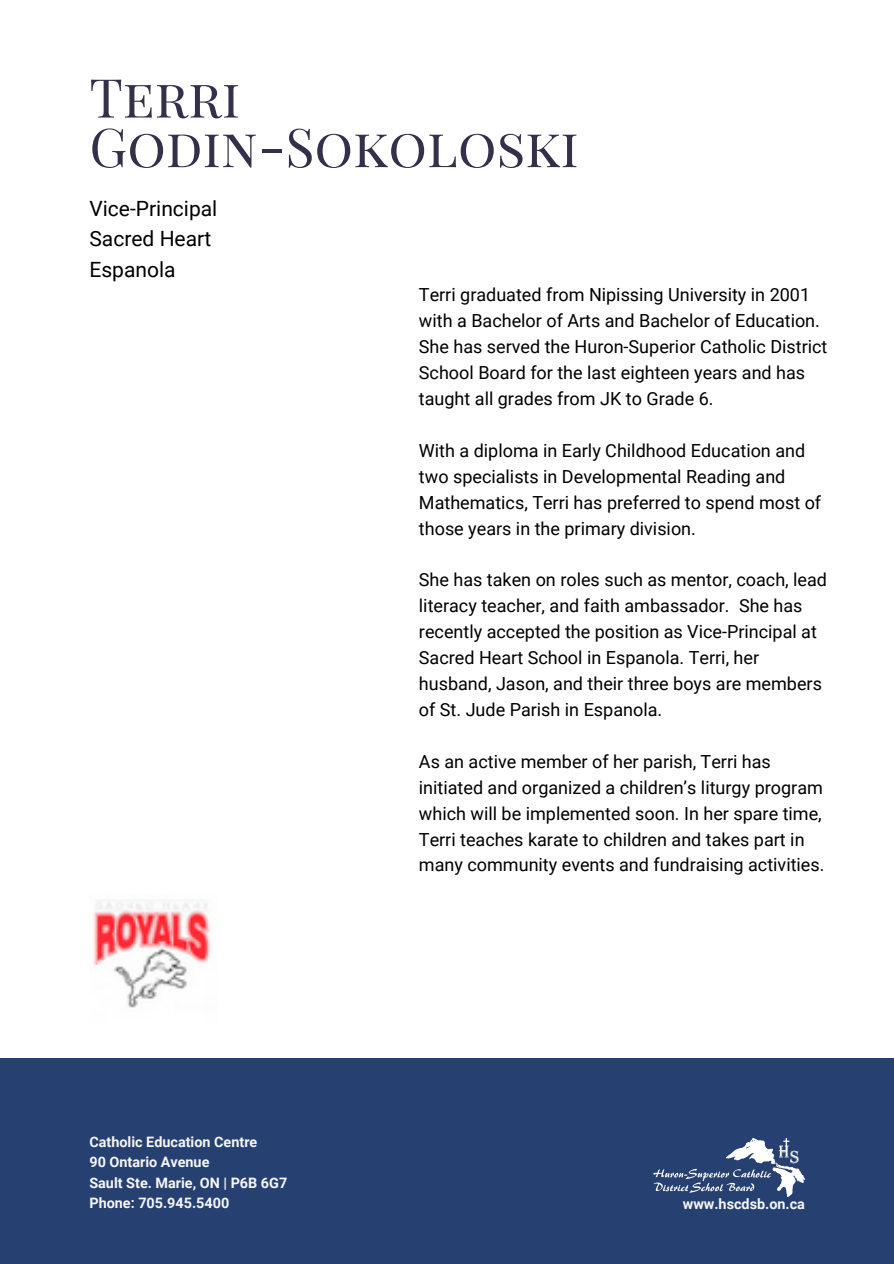
<style>
.page{position:relative;width:894px;height:1264px;background:#fff}
.page>*{position:absolute;margin:0;border:0;box-sizing:border-box;transform-origin:0 0}
.t1{font:53.7px/49.5px "Playfair Display SC";color:#342f4b}
.t2{font:21px/30.5px "Roboto";color:#000}
.t3{font:18px/26px "Roboto";color:#000}
.t4{font:700 14.4px/20.2px "Roboto";color:#f6f6f6}
</style>
<div class="page">
<div style="left:0;top:1058px;width:893px;height:205px;background:#274072"></div>
<img style="left:653px;top:1138px;width:151px;height:58px">
<img style="left:93px;top:901px;width:117px;height:107px">
<h1 class="t1" style="left:89px;top:71px;width:490px">Terri<br>Godin-Sokoloski</h1>
<p class="t2" style="left:89px;top:193px;width:129px">Vice-Principal<br>Sacred Heart<br>Espanola</p>
<p class="t4" style="left:89px;top:1132px;width:199px">Catholic Education Centre<br>90 Ontario Avenue<br>Sault Ste. Marie, ON | P6B 6G7<br>Phone: 705.945.5400</p>
<p class="t3" style="left:419px;top:282px;width:410px">Terri graduated from Nipissing University in 2001 with a Bachelor of Arts and Bachelor of Education.<br>She has served the Huron-Superior Catholic District School Board for the last eighteen years and has taught all grades from JK to Grade 6.</p>
<p class="t3" style="left:419px;top:438px;width:403px">With a diploma in Early Childhood Education and two specialists in Developmental Reading and Mathematics, Terri has preferred to spend most of those years in the primary division.</p>
<p class="t3" style="left:419px;top:567px;width:409px">She has taken on roles such as mentor, coach, lead literacy teacher, and faith ambassador. She has recently accepted the position as Vice-Principal at Sacred Heart School in Espanola. Terri, her husband, Jason, and their three boys are members of St. Jude Parish in Espanola.</p>
<p class="t3" style="left:419px;top:748px;width:407px">As an active member of her parish, Terri has initiated and organized a children’s liturgy program which will be implemented soon. In her spare time, Terri teaches karate to children and takes part in many community events and fundraising activities.</p>
<p class="t4" style="left:682px;top:1193px;width:124px">www.hscdsb.on.ca</p>
</div>
